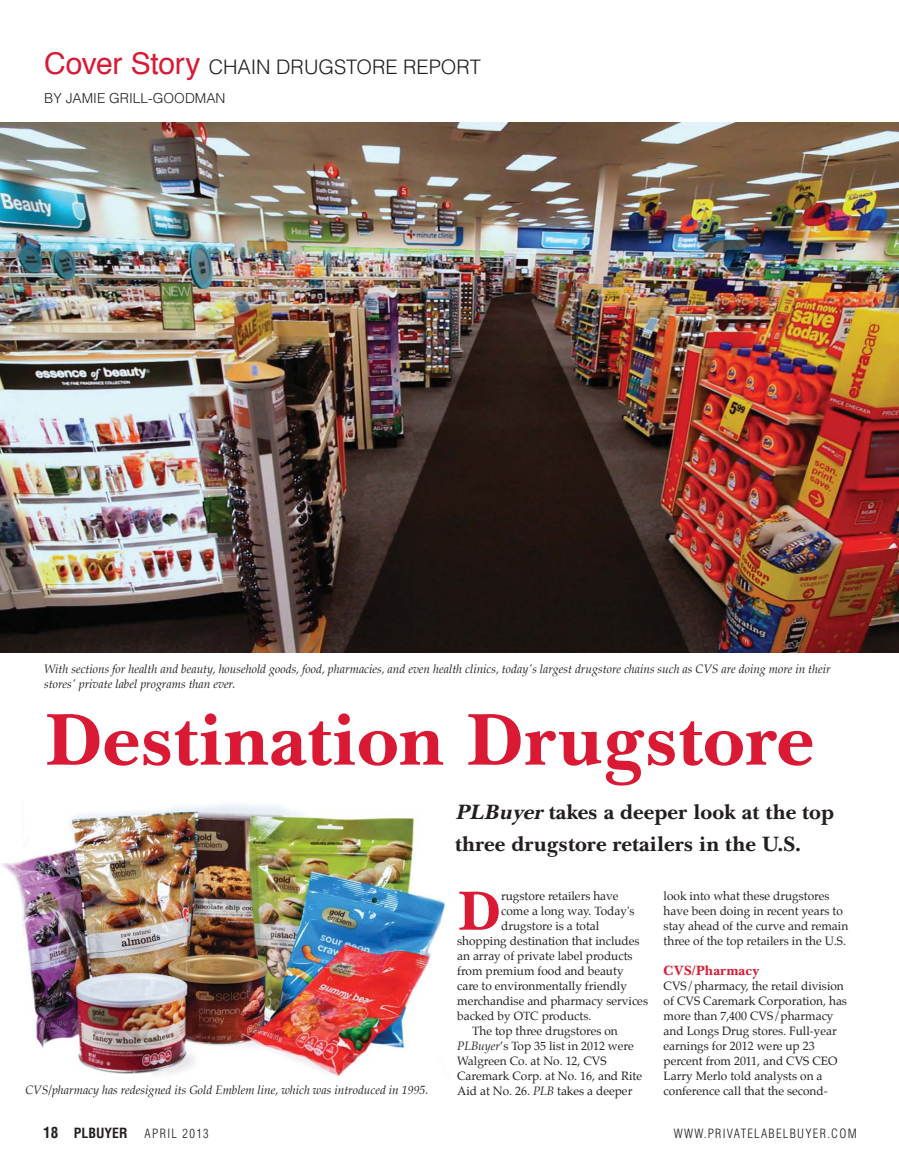
<style>
.page{position:relative;width:899px;height:1169px;background:#fff}
.page>*{position:absolute;margin:0;border:0;box-sizing:border-box;transform-origin:0 0}
.t1{font:700 75px "Baskerville Cyr";color:#da1935}
.t2{font:700 56.5px "Baskerville Cyr";color:#da1935}
.t3{font:700 21.25px/32.5px "Baskerville Cyr";color:#231f20}
.t4{font:300 20px "Helvetica";color:#231f20}
.t5{font:300 13.75px "Helvetica";color:#231f20}
.t6{font:700 13.75px "Baskerville Cyr";color:#da1935}
.t7{font:700 condensed 13.75px "Helvetica";color:#231f20}
.t8{font:300 condensed 12.5px "Helvetica";letter-spacing:.1em;color:#231f20}
.t9{font:11.88px/15px "Palatino";color:#231f20}
.t10{font:italic 11.88px/14.4px "Palatino";color:#231f20}
.s1{font-weight:400;font-size:30px;color:#da1935}
.s2{font-style:italic}
.s3{font-size:15px}
</style>
<div class="page">
<img style="left:0;top:123px;width:898px;height:530px">
<img style="left:1px;top:805px;width:448px;height:272px">
<p class="t4" style="left:44px;top:60px;width:438px"><span class="s1">Cover Story</span> CHAIN DRUGSTORE REPORT</p>
<p class="t5" style="left:44px;top:93px;width:183px">BY JAMIE GRILL-GOODMAN</p>
<p class="t10" style="left:44px;top:663px;width:787px">With sections for health and beauty, household goods, food, pharmacies, and even health clinics, today's largest drugstore chains such as CVS are doing more in their stores' private label programs than ever.</p>
<p class="t1" style="left:44px;top:710px;width:771px">Destination Drugstore</p>
<p class="t10" style="left:25px;top:1084px;width:404px">CVS/pharmacy has redesigned its Gold Emblem line, which was introduced in 1995.</p>
<p class="t3" style="left:455px;top:797px;width:380px"><span class="s2">PLBuyer</span> takes a deeper look at the top three drugstore retailers in the U.S.</p>
<p class="t2" style="left:457px;top:888px;width:45px">D</p>
<p class="t9" style="left:501px;top:889px;width:119px">rugstore retailers have</p>
<p class="t9" style="left:501px;top:904px;width:135px">come a long way. Today's</p>
<p class="t9" style="left:501px;top:919px;width:100px">drugstore is a total</p>
<p class="t9" style="left:457px;top:934px;width:184px">shopping destination that includes</p>
<p class="t9" style="left:457px;top:949px;width:177px">an array of private label products</p>
<p class="t9" style="left:457px;top:964px;width:168px">from premium food and beauty</p>
<p class="t9" style="left:457px;top:979px;width:171px">care to environmentally friendly</p>
<p class="t9" style="left:457px;top:994px;width:192px">merchandise and pharmacy services</p>
<p class="t9" style="left:457px;top:1009px;width:136px">backed by OTC products.</p>
<p class="t9" style="left:472px;top:1024px;width:147px">The top three drugstores on</p>
<p class="t9" style="left:457px;top:1039px;width:178px"><span class="s2">PLBuyer</span>’s Top 35 list in 2012 were</p>
<p class="t9" style="left:457px;top:1054px;width:151px">Walgreen Co. at No. 12, CVS</p>
<p class="t9" style="left:457px;top:1069px;width:186px">Caremark Corp. at No. 16, and Rite</p>
<p class="t9" style="left:457px;top:1084px;width:177px">Aid at No. 26. <span class="s2">PLB</span> takes a deeper</p>
<p class="t9" style="left:663px;top:889px;width:186px">look into what these drugstores have been doing in recent years to stay ahead of the curve and remain three of the top retailers in the U.S.</p>
<p class="t6" style="left:663px;top:964px;width:97px">CVS/Pharmacy</p>
<p class="t9" style="left:663px;top:979px;width:185px">CVS/pharmacy, the retail division of CVS Caremark Corporation, has more than 7,400 CVS/pharmacy and Longs Drug stores. Full-year earnings for 2012 were up 23 percent from 2011, and CVS CEO<br>Larry Merlo told analysts on a conference call that the second-</p>
<p class="t7" style="left:43px;top:1127px;width:86px"><span class="s3">18</span> PLBUYER</p>
<p class="t8" style="left:144px;top:1128px;width:66px">APRIL 2013</p>
<p class="t8" style="left:673px;top:1128px;width:184px">WWW.PRIVATELABELBUYER.COM</p>
</div>
